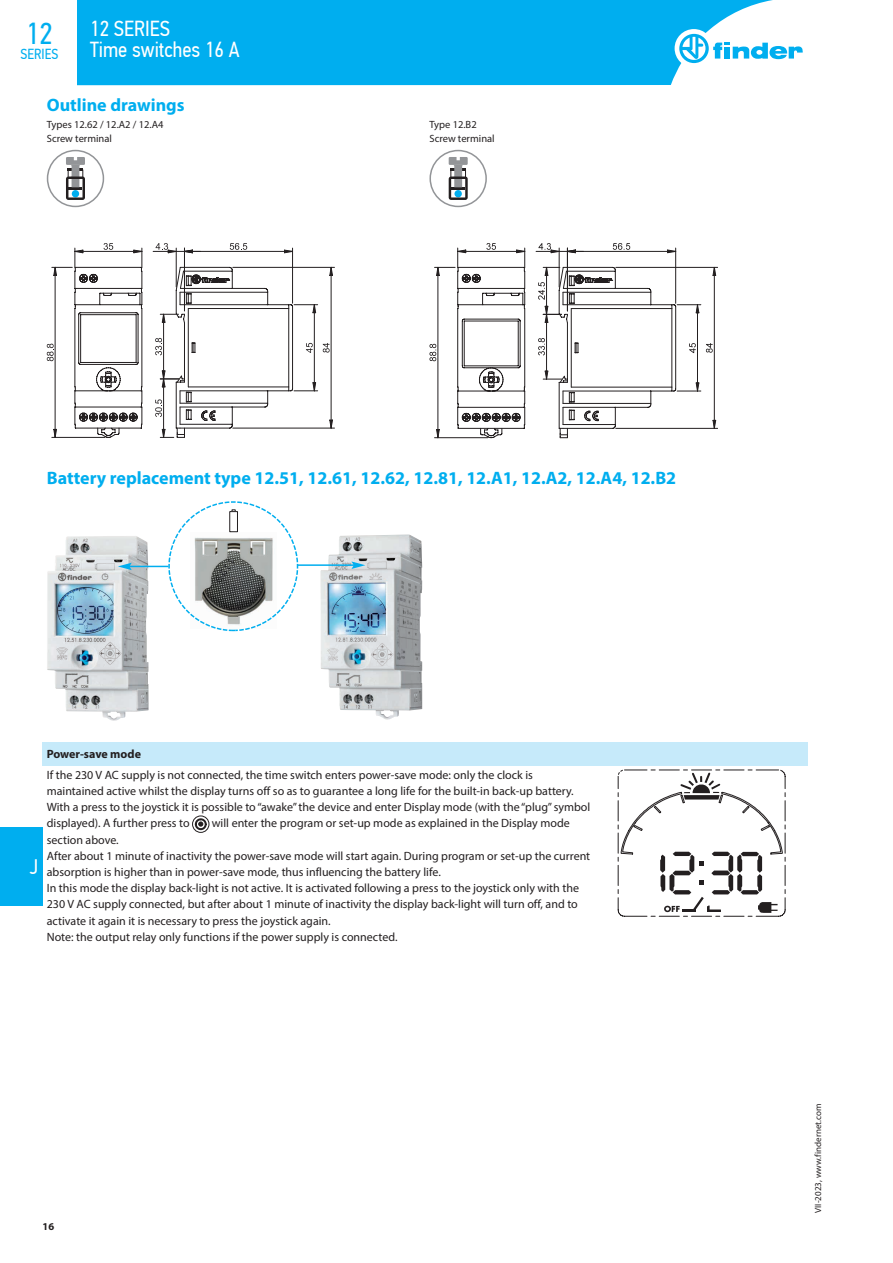
<style>
.page{position:relative;width:893px;height:1263px;background:#fff}
.page>*{position:absolute;margin:0;border:0;box-sizing:border-box;transform-origin:0 0}
.t1{font:30.3px "PF Din Text Cond Pro";color:#00aeef}
.t2{font:21.75px/21px "PF Din Text Cond Pro";color:#fff}
.t3{font:21px "PF Din Text Cond Pro";color:#fff}
.t4{font:700 18px "Myriad Pro";color:#00aeef}
.t5{font:14.55px "PF Din Text Cond Pro";color:#00aeef}
.t6{font:12px/16.2px "Myriad Pro";color:#231f20}
.t7{font:700 12px "Myriad Pro";letter-spacing:-.005em;color:#231f20}
.t8{font:10.5px/14.2px "Myriad Pro";color:#231f20}
.t9{font:700 10.5px "Myriad Pro";color:#231f20}
.t10{font:9px "Myriad Pro";color:#231f20}
</style>
<div class="page">
<div style="left:77px;top:0;width:696px;height:85px;background:#00aeef"></div>
<div style="left:675px;top:29px;width:38px;height:39px;background:#fff;border-radius:50%"></div>
<svg style="left:679px;top:34px;width:124px;height:29px"></svg>
<div style="left:0;top:827px;width:43px;height:79px;background:#00aeef"></div>
<div style="left:47px;top:150px;width:57px;height:57px;border:2px solid #939598;border-radius:50%"></div>
<svg style="left:66px;top:157px;width:19px;height:43px"></svg>
<hr style="left:233px;top:267px;width:101px;height:1px;background:#231f20">
<hr style="left:233px;top:428px;width:101px;height:1px;background:#231f20">
<svg style="left:155px;top:266px;width:178px;height:172px"></svg>
<hr style="left:331px;top:267px;width:1px;height:161px;background:#231f20">
<hr style="left:292px;top:248px;width:1px;height:55px;background:#231f20">
<svg style="left:230px;top:243px;width:17px;height:7px"></svg>
<svg style="left:284px;top:250px;width:8px;height:3px"></svg>
<hr style="left:184px;top:251px;width:109px;height:1px;background:#231f20">
<hr style="left:184px;top:248px;width:1px;height:63px;background:#231f20">
<hr style="left:176px;top:248px;width:1px;height:39px;background:#231f20">
<svg style="left:185px;top:250px;width:8px;height:3px"></svg>
<svg style="left:156px;top:243px;width:20px;height:10px"></svg>
<hr style="left:153px;top:251px;width:48px;height:1px;background:#231f20">
<svg style="left:47px;top:243px;width:96px;height:195px"></svg>
<div style="left:429px;top:150px;width:58px;height:57px;border:2px solid #939598;border-radius:50%"></div>
<svg style="left:449px;top:157px;width:19px;height:43px"></svg>
<hr style="left:616px;top:267px;width:102px;height:1px;background:#231f20">
<hr style="left:616px;top:428px;width:102px;height:1px;background:#231f20">
<hr style="left:675px;top:248px;width:1px;height:55px;background:#231f20">
<svg style="left:613px;top:243px;width:17px;height:7px"></svg>
<svg style="left:667px;top:250px;width:9px;height:3px"></svg>
<hr style="left:567px;top:251px;width:109px;height:1px;background:#231f20">
<hr style="left:567px;top:248px;width:1px;height:63px;background:#231f20">
<hr style="left:559px;top:248px;width:1px;height:39px;background:#231f20">
<svg style="left:568px;top:250px;width:8px;height:3px"></svg>
<svg style="left:538px;top:243px;width:21px;height:10px"></svg>
<hr style="left:536px;top:251px;width:47px;height:1px;background:#231f20">
<svg style="left:429px;top:243px;width:96px;height:195px"></svg>
<svg style="left:538px;top:266px;width:178px;height:172px"></svg>
<hr style="left:546px;top:267px;width:1px;height:47px;background:#231f20">
<img style="left:47px;top:536px;width:102px;height:185px">
<img style="left:320px;top:534px;width:102px;height:186px">
<hr style="left:129px;top:566px;width:39px;height:1px;background:#00aeef">
<svg style="left:118px;top:563px;width:14px;height:7px"></svg>
<svg style="left:168px;top:501px;width:131px;height:131px"></svg>
<div style="left:230px;top:512px;width:7px;height:20px;background:#fff"></div>
<div style="left:229px;top:511px;width:9px;height:21px;border:1px solid #231f20"></div>
<svg style="left:351px;top:561px;width:14px;height:8px"></svg>
<hr style="left:297px;top:564px;width:57px;height:2px;background:#00aeef">
<div style="left:43px;top:742px;width:765px;height:23px;background:#c6eafa"></div>
<svg style="left:192px;top:816px;width:17px;height:17px"></svg>
<svg style="left:618px;top:770px;width:167px;height:146px"></svg>
<h1 class="t1" style="left:26px;top:16px;width:28px">12</h1>
<p class="t5" style="left:21px;top:45px;width:39px">SERIES</p>
<h2 class="t2" style="left:90px;top:18px;width:151px">12 SERIES<br>Time switches 16 A</h2>
<h3 class="t4" style="left:47px;top:93px;width:139px">Outline drawings</h3>
<p class="t8" style="left:47px;top:117px;width:118px">Types 12.62 / 12.A2 / 12.A4<br>Screw terminal</p>
<p class="t8" style="left:429px;top:117px;width:67px">Type 12.B2<br>Screw terminal</p>
<h3 class="t4" style="left:47px;top:466px;width:631px">Battery replacement type 12.51, 12.61, 12.62, 12.81, 12.A1, 12.A2, 12.A4, 12.B2</h3>
<h3 class="t3" style="left:30px;top:855px;width:10px">J</h3>
<p class="t7" style="left:47px;top:746px;width:96px">Power-save mode</p>
<p class="t6" style="left:47px;top:766px;width:545px">If the 230 V AC supply is not connected, the time switch enters power-save mode: only the clock is maintained active whilst the display turns off so as to guarantee a long life for the built-in back-up battery.<br>With a press to the joystick it is possible to “awake” the device and enter Display mode (with the “plug” symbol displayed). A further press to</p>
<p class="t6" style="left:212px;top:815px;width:359px">will enter the program or set-up mode as explained in the Display mode</p>
<p class="t6" style="left:47px;top:831px;width:545px">section above.<br>After about 1 minute of inactivity the power-save mode will start again. During program or set-up the current absorption is higher than in power-save mode, thus influencing the battery life.<br>In this mode the display back-light is not active. It is activated following a press to the joystick only with the 230 V AC supply connected, but after about 1 minute of inactivity the display back-light will turn off, and to activate it again it is necessary to press the joystick again.<br>Note: the output relay only functions if the power supply is connected.</p>
<p class="t9" style="left:43px;top:1219px;width:13px">16</p>
<p class="t10" style="left:812px;top:1213px;width:110px;rotate:-90deg">VII-2023, www.findernet.com</p>
</div>
